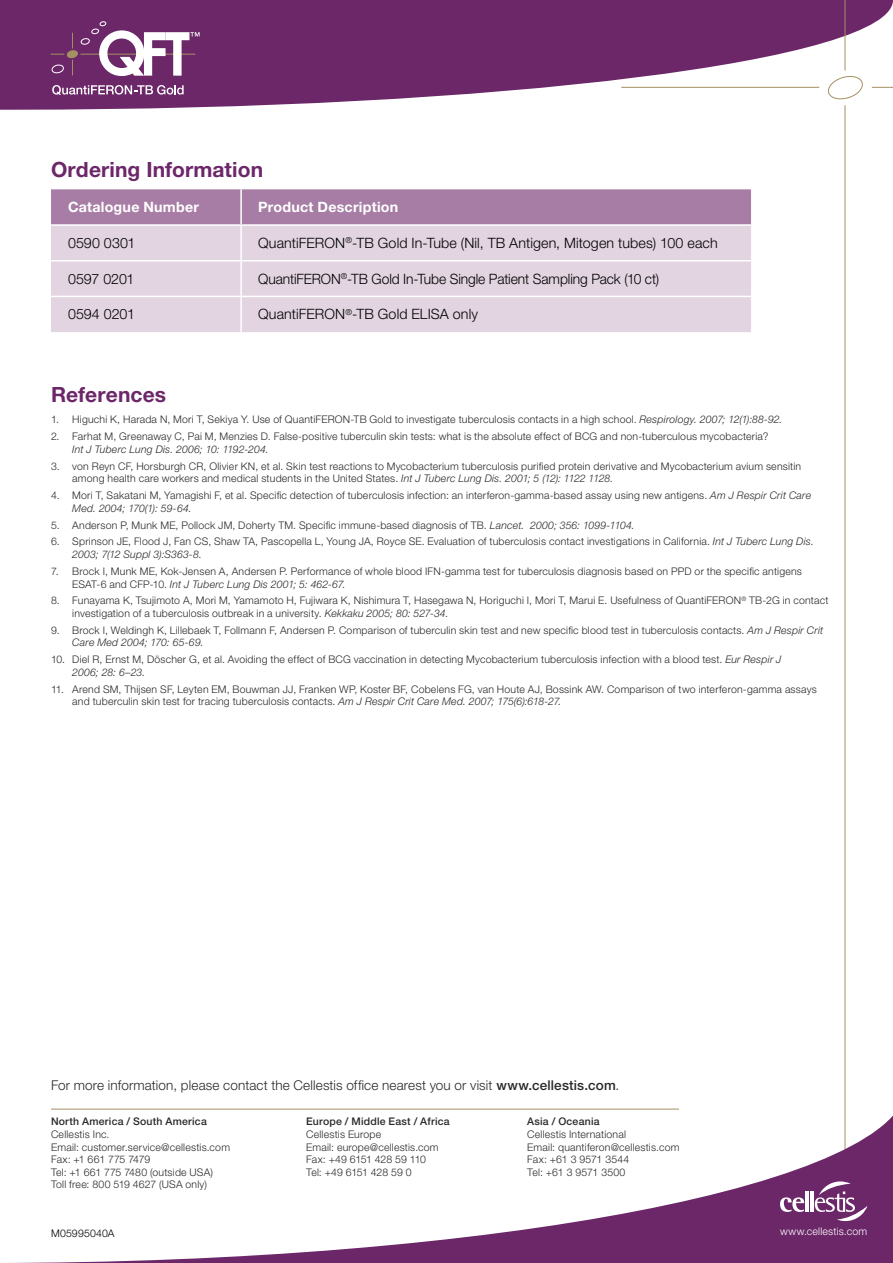
<style>
.page{position:relative;width:893px;height:1263px;background:#fff}
.page>*{position:absolute;margin:0;border:0;box-sizing:border-box;transform-origin:0 0}
.t1{font:700 21px "Helvetica Neue LT Std";letter-spacing:.005em;color:#6c2769}
.t2{font:300 14.25px "Helvetica Neue LT Std";color:#000}
.t3{font:700 14.25px "Helvetica Neue LT Std";letter-spacing:.015em;color:#fff}
.t4{font:300 13.5px "Helvetica Neue LT Std";letter-spacing:.01em;color:#29292a}
.t5{font:300 10.5px/12.6px "Helvetica Neue LT Std";letter-spacing:.02em;color:#29292a}
.t6{font:500 10.5px "Helvetica Neue LT Std";letter-spacing:.02em;color:#29292a}
.t7{font:300 10.5px "Helvetica Neue LT Std";letter-spacing:-.01em;color:#29292a}
.t8{font:italic 300 10.5px "Helvetica Neue LT Std";letter-spacing:.015em;color:#29292a}
.t9{font:300 10.5px "Helvetica Neue LT Std";letter-spacing:.02em;color:#fff}
.t10{font:300 10.5px "Helvetica Neue LT Std";letter-spacing:.015em;color:#000}
.s1{font-style:italic}
.s2{font-weight:500}
</style>
<div class="page">
<svg style="left:0;top:0;width:893px;height:110px;fill:#6c2769"></svg>
<hr style="left:845px;top:105px;width:1px;height:1158px;background:#a39161">
<hr style="left:621px;top:87px;width:199px;height:1px;background:#a39161">
<svg style="left:816px;top:67px;width:77px;height:41px"></svg>
<hr style="left:845px;top:0;width:1px;height:71px;background:#a39161">
<svg style="left:13px;top:1085px;width:880px;height:178px"></svg>
<svg style="left:780px;top:1197px;width:24px;height:15px"></svg>
<hr style="left:805px;top:1191px;width:4px;height:20px;background:#fff">
<hr style="left:810px;top:1191px;width:4px;height:20px;background:#fff">
<svg style="left:815px;top:1181px;width:52px;height:41px;background:#8c5689"></svg>
<svg style="left:52px;top:85px;width:132px;height:10px"></svg>
<svg style="left:51px;top:21px;width:149px;height:55px"></svg>
<div style="left:51px;top:189px;width:700px;height:35px;background:#a77da5"></div>
<div style="left:51px;top:226px;width:700px;height:106px;background:#e2d4e1"></div>
<hr style="left:240px;top:189px;width:2px;height:35px;background:#fff">
<hr style="left:240px;top:226px;width:2px;height:34px;background:#fff">
<hr style="left:51px;top:260px;width:190px;height:1px;background:#fff">
<hr style="left:241px;top:260px;width:510px;height:1px;background:#fff">
<hr style="left:240px;top:261px;width:2px;height:35px;background:#fff">
<hr style="left:51px;top:296px;width:190px;height:1px;background:#fff">
<hr style="left:241px;top:296px;width:510px;height:1px;background:#fff">
<hr style="left:240px;top:297px;width:2px;height:35px;background:#fff">
<hr style="left:51px;top:1109px;width:628px;height:1px;background:#a39161">
<h1 class="t1" style="left:51px;top:156px;width:214px">Ordering Information</h1>
<h2 class="t3" style="left:68px;top:198px;width:133px">Catalogue Number</h2>
<h2 class="t3" style="left:258px;top:198px;width:142px">Product Description</h2>
<h2 class="t2" style="left:68px;top:234px;width:69px">0590 0301</h2>
<h2 class="t2" style="left:258px;top:234px;width:461px">QuantiFERON<sup>®</sup>-TB Gold In-Tube (Nil, TB Antigen, Mitogen tubes) 100 each</h2>
<h2 class="t2" style="left:68px;top:270px;width:68px">0597 0201</h2>
<h2 class="t2" style="left:258px;top:270px;width:402px">QuantiFERON<sup>®</sup>-TB Gold In-Tube Single Patient Sampling Pack (10 ct)</h2>
<h2 class="t2" style="left:68px;top:306px;width:68px">0594 0201</h2>
<h2 class="t2" style="left:258px;top:306px;width:221px">QuantiFERON<sup>®</sup>-TB Gold ELISA only</h2>
<h1 class="t1" style="left:51px;top:382px;width:117px">References</h1>
<p class="t5" style="left:51px;top:413px;width:733px">1. Higuchi K, Harada N, Mori T, Sekiya Y. Use of QuantiFERON-TB Gold to investigate tuberculosis contacts in a high school. <span class="s1">Respirology. 2007; 12(1):88-92.</span></p>
<p class="t5" style="left:51px;top:430px;width:719px">2. Farhat M, Greenaway C, Pai M, Menzies D. False-positive tuberculin skin tests: what is the absolute effect of BCG and non-tuberculous mycobacteria?</p>
<p class="t8" style="left:72px;top:443px;width:198px">Int J Tuberc Lung Dis. 2006; 10: 1192-204.</p>
<p class="t5" style="left:72px;top:459px;width:730px;text-indent:-21px">3. von Reyn CF, Horsburgh CR, Olivier KN, et al. Skin test reactions to Mycobacterium tuberculosis purified protein derivative and Mycobacterium avium sensitin among health care workers and medical students in the United States. <span class="s1">Int J Tuberc Lung Dis. 2001; 5 (12): 1122 1128.</span></p>
<p class="t5" style="left:72px;top:489px;width:740px;text-indent:-21px">4. Mori T, Sakatani M, Yamagishi F, et al. Specific detection of tuberculosis infection: an interferon-gamma-based assay using new antigens. <span class="s1">Am J Respir Crit Care<br>Med. 2004; 170(1): 59-64.</span></p>
<p class="t5" style="left:51px;top:518px;width:585px">5. Anderson P, Munk ME, Pollock JM, Doherty TM. Specific immune-based diagnosis of TB. <span class="s1">Lancet. 2000; 356: 1099-1104.</span></p>
<p class="t5" style="left:72px;top:535px;width:743px;text-indent:-21px">6. Sprinson JE, Flood J, Fan CS, Shaw TA, Pascopella L, Young JA, Royce SE. Evaluation of tuberculosis contact investigations in California. <span class="s1">Int J Tuberc Lung Dis.<br>2003; 7(12 Suppl 3):S363-8.</span></p>
<p class="t5" style="left:72px;top:565px;width:731px;text-indent:-21px">7. Brock I, Munk ME, Kok-Jensen A, Andersen P. Performance of whole blood IFN-gamma test for tuberculosis diagnosis based on PPD or the specific antigens<br>ESAT-6 and CFP-10. <span class="s1">Int J Tuberc Lung Dis 2001; 5: 462-67.</span></p>
<p class="t5" style="left:72px;top:594px;width:758px;text-indent:-21px">8. Funayama K, Tsujimoto A, Mori M, Yamamoto H, Fujiwara K, Nishimura T, Hasegawa N, Horiguchi I, Mori T, Marui E. Usefulness of QuantiFERON<sup>®</sup> TB-2G in contact investigation of a tuberculosis outbreak in a university. <span class="s1">Kekkaku 2005; 80: 527-34.</span></p>
<p class="t5" style="left:72px;top:623px;width:752px;text-indent:-21px">9. Brock I, Weldingh K, Lillebaek T, Follmann F, Andersen P. Comparison of tuberculin skin test and new specific blood test in tuberculosis contacts. <span class="s1">Am J Respir Crit<br>Care Med 2004; 170: 65-69.</span></p>
<p class="t5" style="left:72px;top:653px;width:711px;text-indent:-21px">10. Diel R, Ernst M, Döscher G, et al. Avoiding the effect of BCG vaccination in detecting Mycobacterium tuberculosis infection with a blood test. <span class="s1">Eur Respir J<br>2006; 28: 6–23.</span></p>
<p class="t5" style="left:72px;top:682px;width:746px;text-indent:-21px">11. Arend SM, Thijsen SF, Leyten EM, Bouwman JJ, Franken WP, Koster BF, Cobelens FG, van Houte AJ, Bossink AW. Comparison of two interferon-gamma assays and tuberculin skin test for tracing tuberculosis contacts. <span class="s1">Am J Respir Crit Care Med. 2007; 175(6):618-27.</span></p>
<p class="t4" style="left:51px;top:1077px;width:570px">For more information, please contact the Cellestis office nearest you or visit <span class="s2">www.cellestis.com</span>.</p>
<p class="t6" style="left:51px;top:1115px;width:157px">North America / South America</p>
<p class="t6" style="left:306px;top:1115px;width:145px">Europe / Middle East / Africa</p>
<p class="t6" style="left:527px;top:1115px;width:74px">Asia / Oceania</p>
<p class="t5" style="left:51px;top:1128px;width:60px">Cellestis Inc.</p>
<p class="t5" style="left:306px;top:1128px;width:77px">Cellestis Europe</p>
<p class="t5" style="left:527px;top:1128px;width:100px">Cellestis International</p>
<p class="t5" style="left:51px;top:1140px;width:181px">Email: customer.service@cellestis.com</p>
<p class="t5" style="left:306px;top:1140px;width:134px">Email: europe@cellestis.com</p>
<p class="t5" style="left:527px;top:1140px;width:154px">Email: quantiferon@cellestis.com</p>
<p class="t7" style="left:51px;top:1153px;width:101px">Fax: +1 661 775 7479</p>
<p class="t7" style="left:306px;top:1153px;width:121px">Fax: +49 6151 428 59 110</p>
<p class="t5" style="left:527px;top:1153px;width:103px">Fax: +61 3 9571 3544</p>
<p class="t5" style="left:51px;top:1165px;width:164px">Tel: +1 661 775 7480 (outside USA)</p>
<p class="t7" style="left:306px;top:1166px;width:107px">Tel: +49 6151 428 59 0</p>
<p class="t5" style="left:527px;top:1165px;width:100px">Tel: +61 3 9571 3500</p>
<p class="t5" style="left:51px;top:1178px;width:158px">Toll free: 800 519 4627 (USA only)</p>
<p class="t10" style="left:51px;top:1227px;width:65px">M05995040A</p>
<p class="t9" style="left:780px;top:1225px;width:89px">www.cellestis.com</p>
</div>
